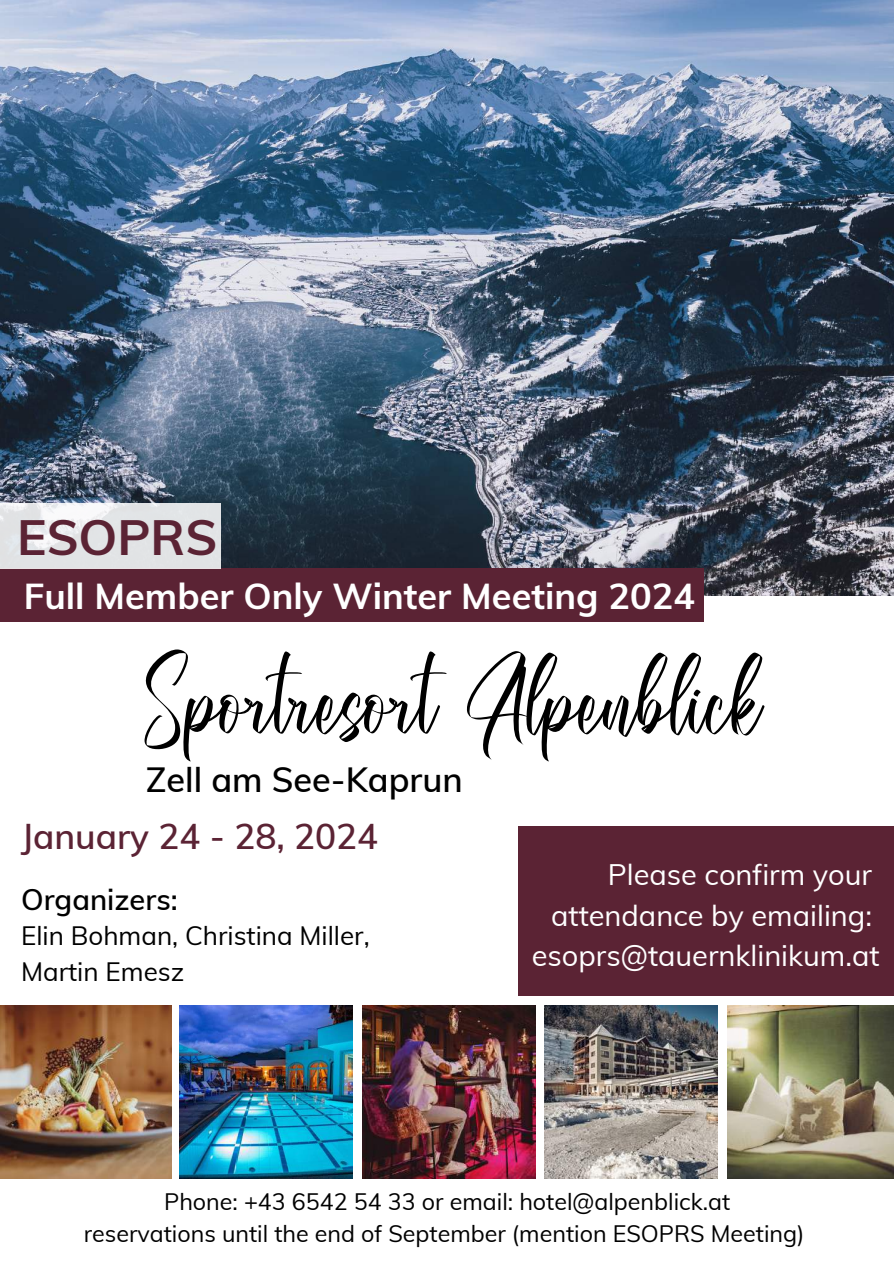
<style>
.page{position:relative;width:894px;height:1264px;background:#fff}
.page>*{position:absolute;margin:0;border:0;box-sizing:border-box;transform-origin:0 0}
.t1{font:118.5px "Al Amstallova";color:#000}
.t2{font:700 49.5px "Muli";color:#5b2334}
.t3{font:700 36px "Muli";color:#fff}
.t4{font:600 34.95px "Muli";color:#5b2334}
.t5{font:600 34.2px "Muli";color:#000}
.t6{font:28.95px/40.5px "Muli";color:#fff;text-align:right}
.t7{font:600 28.95px "Muli";color:#000}
.t8{font:25.95px/35.4px "Muli";color:#000}
.t9{font:23.25px/31.5px "Muli";color:#000;text-align:center}
</style>
<div class="page">
<img style="left:0;top:0;width:893px;height:596px">
<img style="left:0;top:1005px;width:171px;height:173px">
<img style="left:179px;top:1005px;width:173px;height:173px">
<img style="left:362px;top:1005px;width:173px;height:173px">
<img style="left:544px;top:1005px;width:173px;height:173px">
<img style="left:727px;top:1005px;width:166px;height:173px">
<div style="left:518px;top:826px;width:375px;height:169px;background:#5b2334"></div>
<div style="left:0;top:568px;width:704px;height:54px;background:#5b2334"></div>
<div style="left:0;top:503px;width:221px;height:66px;background:#fff;opacity:.87"></div>
<h2 class="t2" style="left:17px;top:505px;width:201px">ESOPRS</h2>
<h3 class="t3" style="left:24px;top:572px;width:672px">Full Member Only Winter Meeting 2024</h3>
<h1 class="t1" style="left:146px;top:638px;width:612px">Sportresort Alpenblick</h1>
<h3 class="t5" style="left:146px;top:757px;width:318px">Zell am See-Kaprun</h3>
<h3 class="t4" style="left:21px;top:814px;width:358px">January 24 - 28, 2024</h3>
<p class="t7" style="left:21px;top:880px;width:158px">Organizers:</p>
<p class="t8" style="left:21px;top:917px;width:350px">Elin Bohman, Christina Miller,<br>Martin Emesz</p>
<p class="t6" style="left:531px;top:853px;width:349px">Please confirm your attendance by emailing: esoprs@tauernklinikum.at</p>
<p class="t9" style="left:84px;top:1185px;width:722px">Phone: +43 6542 54 33 or email: hotel@alpenblick.at<br>reservations until the end of September (mention ESOPRS Meeting)</p>
</div>
